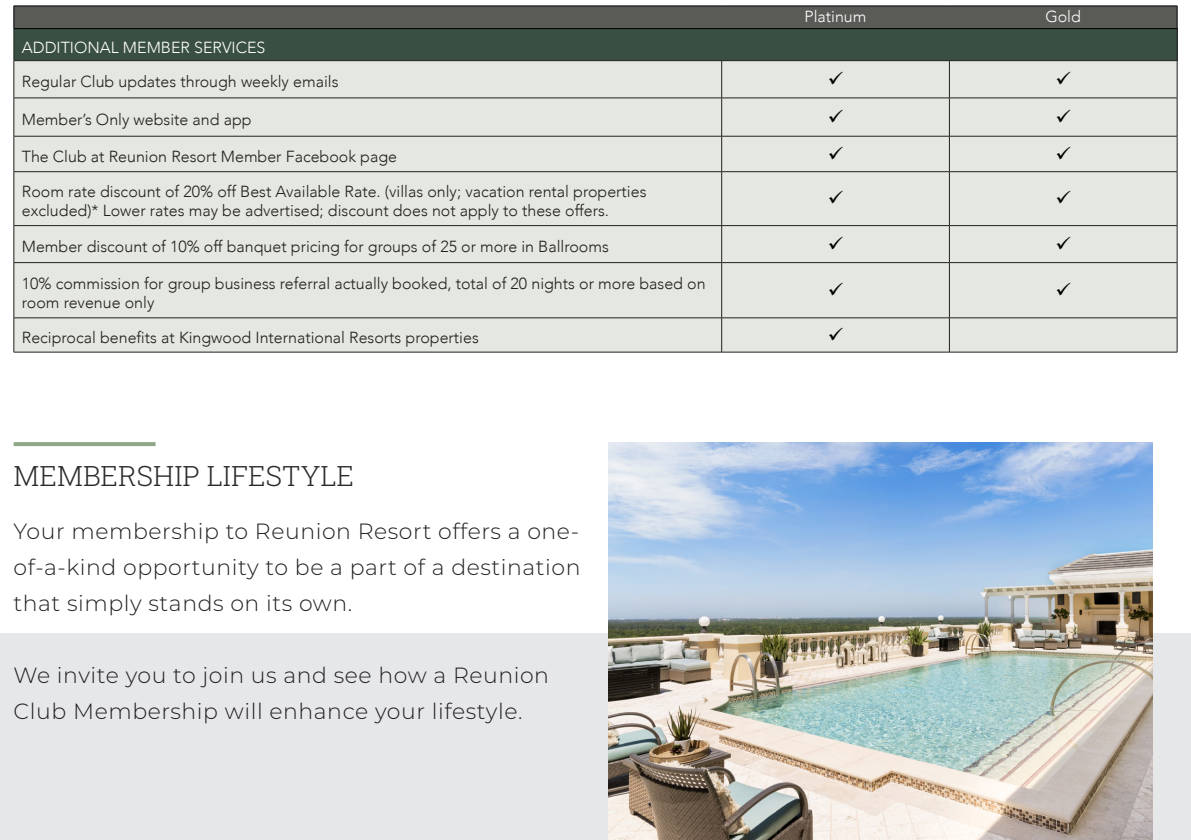
<style>
.page{position:relative;width:1191px;height:840px;background:#fff}
.page>*{position:absolute;margin:0;border:0;box-sizing:border-box;transform-origin:0 0}
.t1{font:28px "Roboto Slab";color:#2b292a}
.Body_Text{font:300 22px/36px "Montserrat";letter-spacing:.025em;color:#231f20;text-align:justify}
.t2{font:300 16px/19.2px "Avenir";color:#231f20}
.t3{font:300 16px "Avenir";color:#fff}
</style>
<div class="page">
<div style="left:0;top:633px;width:1191px;height:206px;background:#e6e7e9"></div>
<img style="left:608px;top:442px;width:544px;height:397px">
<div style="left:14px;top:29px;width:1163px;height:32px;background:#394f41"></div>
<div style="left:15px;top:61px;width:1161px;height:290px;background:#e4e8e0"></div>
<hr style="left:14px;top:29px;width:1px;height:31px;background:#231f20">
<hr style="left:1176px;top:29px;width:1px;height:31px;background:#231f20">
<hr style="left:14px;top:60px;width:707px;height:1px;background:#231f20">
<hr style="left:14px;top:61px;width:1px;height:37px;background:#231f20">
<hr style="left:721px;top:60px;width:228px;height:1px;background:#231f20">
<hr style="left:721px;top:61px;width:1px;height:37px;background:#231f20">
<hr style="left:949px;top:60px;width:228px;height:1px;background:#231f20">
<hr style="left:949px;top:61px;width:1px;height:37px;background:#231f20">
<hr style="left:1176px;top:61px;width:1px;height:37px;background:#231f20">
<hr style="left:14px;top:97px;width:707px;height:1px;background:#231f20">
<hr style="left:14px;top:98px;width:1px;height:38px;background:#231f20">
<hr style="left:721px;top:97px;width:228px;height:1px;background:#231f20">
<hr style="left:721px;top:98px;width:1px;height:38px;background:#231f20">
<hr style="left:949px;top:97px;width:228px;height:1px;background:#231f20">
<hr style="left:949px;top:98px;width:1px;height:38px;background:#231f20">
<hr style="left:1176px;top:98px;width:1px;height:38px;background:#231f20">
<hr style="left:14px;top:136px;width:707px;height:1px;background:#231f20">
<hr style="left:14px;top:136px;width:1px;height:35px;background:#231f20">
<hr style="left:721px;top:136px;width:228px;height:1px;background:#231f20">
<hr style="left:721px;top:136px;width:1px;height:35px;background:#231f20">
<hr style="left:949px;top:136px;width:228px;height:1px;background:#231f20">
<hr style="left:949px;top:136px;width:1px;height:35px;background:#231f20">
<hr style="left:1176px;top:136px;width:1px;height:35px;background:#231f20">
<hr style="left:14px;top:171px;width:707px;height:1px;background:#231f20">
<hr style="left:14px;top:172px;width:1px;height:53px;background:#231f20">
<hr style="left:721px;top:171px;width:228px;height:1px;background:#231f20">
<hr style="left:721px;top:172px;width:1px;height:53px;background:#231f20">
<hr style="left:949px;top:171px;width:228px;height:1px;background:#231f20">
<hr style="left:949px;top:172px;width:1px;height:53px;background:#231f20">
<hr style="left:1176px;top:172px;width:1px;height:53px;background:#231f20">
<hr style="left:14px;top:225px;width:707px;height:1px;background:#231f20">
<hr style="left:14px;top:226px;width:1px;height:36px;background:#231f20">
<hr style="left:721px;top:225px;width:228px;height:1px;background:#231f20">
<hr style="left:721px;top:226px;width:1px;height:36px;background:#231f20">
<hr style="left:949px;top:225px;width:228px;height:1px;background:#231f20">
<hr style="left:949px;top:226px;width:1px;height:36px;background:#231f20">
<hr style="left:1176px;top:226px;width:1px;height:36px;background:#231f20">
<hr style="left:14px;top:262px;width:707px;height:1px;background:#231f20">
<hr style="left:14px;top:263px;width:1px;height:54px;background:#231f20">
<hr style="left:721px;top:262px;width:228px;height:1px;background:#231f20">
<hr style="left:721px;top:263px;width:1px;height:54px;background:#231f20">
<hr style="left:949px;top:262px;width:228px;height:1px;background:#231f20">
<hr style="left:949px;top:263px;width:1px;height:54px;background:#231f20">
<hr style="left:1176px;top:263px;width:1px;height:54px;background:#231f20">
<hr style="left:14px;top:317px;width:707px;height:1px;background:#231f20">
<hr style="left:14px;top:318px;width:1px;height:33px;background:#231f20">
<hr style="left:721px;top:317px;width:228px;height:1px;background:#231f20">
<hr style="left:721px;top:318px;width:1px;height:33px;background:#231f20">
<hr style="left:949px;top:317px;width:228px;height:1px;background:#231f20">
<hr style="left:949px;top:318px;width:1px;height:33px;background:#231f20">
<hr style="left:1176px;top:318px;width:1px;height:33px;background:#231f20">
<hr style="left:14px;top:351px;width:707px;height:1px;background:#231f20">
<hr style="left:721px;top:351px;width:228px;height:1px;background:#231f20">
<hr style="left:949px;top:351px;width:228px;height:1px;background:#231f20">
<div style="left:14px;top:6px;width:1163px;height:22px;background:#5a5a56"></div>
<hr style="left:14px;top:28px;width:707px;height:1px;background:#000">
<hr style="left:721px;top:28px;width:228px;height:1px;background:#000">
<hr style="left:949px;top:28px;width:228px;height:1px;background:#000">
<svg style="left:14px;top:442px;width:142px;height:4px"></svg>
<svg style="left:829px;top:71px;width:13px;height:13px"></svg>
<svg style="left:1056px;top:71px;width:14px;height:13px"></svg>
<svg style="left:829px;top:109px;width:13px;height:13px"></svg>
<svg style="left:1056px;top:109px;width:14px;height:13px"></svg>
<svg style="left:829px;top:146px;width:13px;height:13px"></svg>
<svg style="left:1056px;top:146px;width:14px;height:13px"></svg>
<svg style="left:829px;top:191px;width:13px;height:13px"></svg>
<svg style="left:1056px;top:191px;width:14px;height:13px"></svg>
<svg style="left:829px;top:236px;width:13px;height:13px"></svg>
<svg style="left:1056px;top:236px;width:14px;height:13px"></svg>
<svg style="left:829px;top:282px;width:13px;height:13px"></svg>
<svg style="left:1056px;top:282px;width:14px;height:13px"></svg>
<svg style="left:829px;top:327px;width:13px;height:13px"></svg>
<p class="t3" style="left:22px;top:38px;width:245px">ADDITIONAL MEMBER SERVICES</p>
<p class="t2" style="left:22px;top:72px;width:318px">Regular Club updates through weekly emails</p>
<p class="t2" style="left:22px;top:110px;width:231px">Member’s Only website and app</p>
<p class="t2" style="left:22px;top:147px;width:377px">The Club at Reunion Resort Member Facebook page</p>
<p class="t2" style="left:22px;top:182px;width:626px">Room rate discount of 20% off Best Available Rate. (villas only; vacation rental properties excluded)* Lower rates may be advertised; discount does not apply to these offers.</p>
<p class="t2" style="left:22px;top:237px;width:588px">Member discount of 10% off banquet pricing for groups of 25 or more in Ballrooms</p>
<p class="t2" style="left:22px;top:273px;width:685px">10% commission for group business referral actually booked, total of 20 nights or more based on</p>
<p class="t2" style="left:22px;top:292px;width:134px">room revenue only</p>
<p class="t2" style="left:22px;top:328px;width:458px">Reciprocal benefits at Kingwood International Resorts properties</p>
<p class="t1" style="left:14px;top:456px;width:342px">MEMBERSHIP LIFESTYLE</p>
<p class="Body_Text" style="left:14px;top:512px;width:568px">Your membership to Reunion Resort offers a one&shy;of-a-kind opportunity to be a part of a destination that simply stands on its own.</p>
<p class="Body_Text" style="left:14px;top:656px;width:537px">We invite you to join us and see how a Reunion<br>Club Membership will enhance your lifestyle.</p>
<p class="t3" style="left:804px;top:7px;width:63px">Platinum</p>
<p class="t3" style="left:1045px;top:7px;width:37px">Gold</p>
</div>
